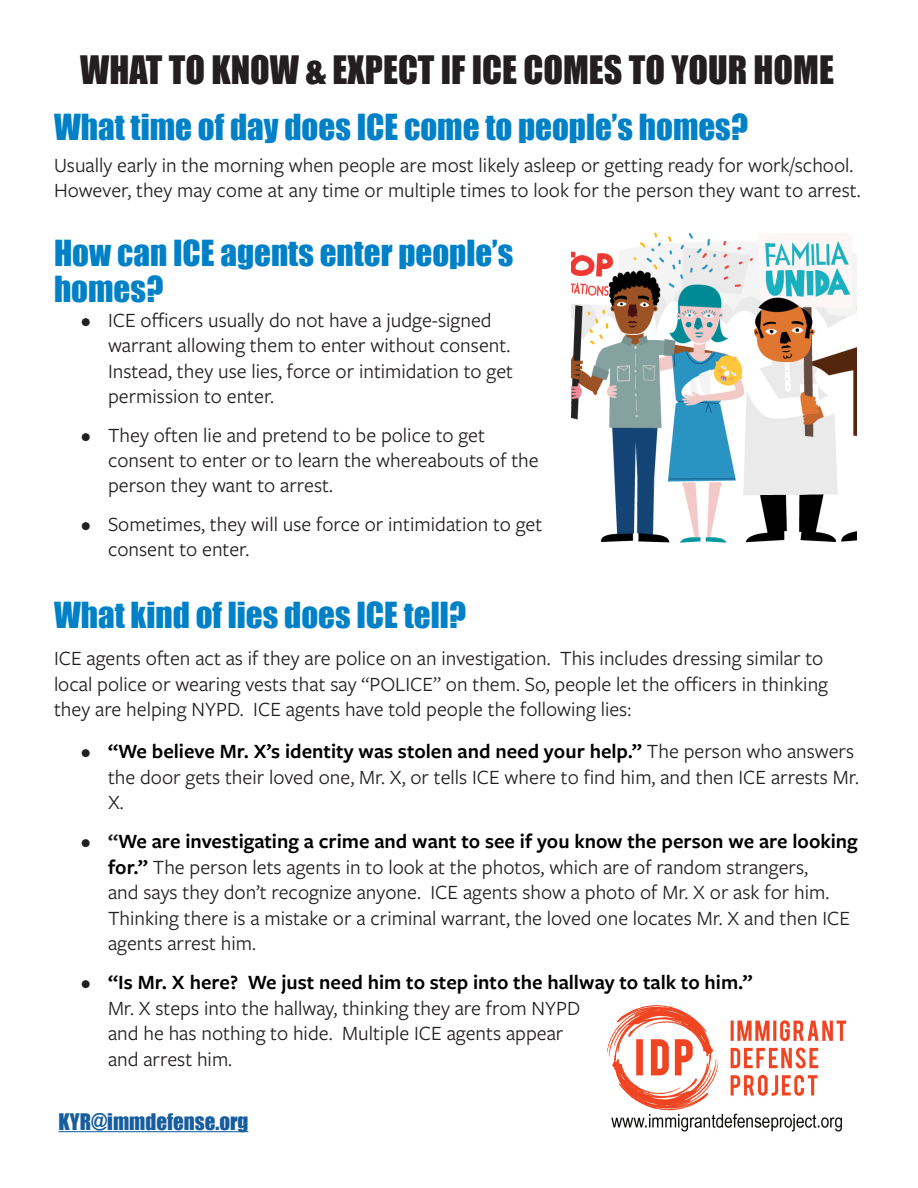
<style>
.page{position:relative;width:918px;height:1188px;background:#fff}
.page>*{position:absolute;margin:0;border:0;box-sizing:border-box;transform-origin:0 0}
.blue_header{font:36px "Impact";color:#231f20}
.blue_header_small{font:33px/36px "Impact";color:#0081c7}
.regular_text{font:33px "Impact";color:#0081c7}
.regular_text-2{font:21px/25.5px "Freight Sans Pro";color:#231f20}
.blue_header_small-2{font:21px "Impact";color:#175d9e}
.s1{font-weight:600}
.s2{font-weight:600;color:#000}
</style>
<div class="page">
<img style="left:572px;top:232px;width:284px;height:311px">
<img style="left:606px;top:1005px;width:241px;height:127px">
<hr style="left:58px;top:1131px;width:190px;height:1px;background:#175d9e">
<p class="blue_header" style="left:80px;top:42px;width:755px">WHAT TO KNOW &amp; EXPECT IF ICE COMES TO YOUR HOME</p>
<p class="blue_header_small" style="left:54px;top:108px;width:696px">What time of day does ICE come to people’s homes?</p>
<p class="regular_text-2" style="left:54px;top:151px;width:808px">Usually early in the morning when people are most likely asleep or getting ready for work/school.<br>However, they may come at any time or multiple times to look for the person they want to arrest.</p>
<p class="blue_header_small" style="left:54px;top:234px;width:461px">How can ICE agents enter people’s homes?</p>
<p class="regular_text-2" style="left:108px;top:307px;width:407px;text-indent:-27px">• ICE officers usually do not have a judge-signed warrant allowing them to enter without consent.<br>Instead, they use lies, force or intimidation to get permission to enter.</p>
<p class="regular_text-2" style="left:108px;top:421px;width:432px;text-indent:-27px">• They often lie and pretend to be police to get consent to enter or to learn the whereabouts of the person they want to arrest.</p>
<p class="regular_text-2" style="left:108px;top:510px;width:436px;text-indent:-27px">• Sometimes, they will use force or intimidation to get consent to enter.</p>
<p class="regular_text" style="left:54px;top:589px;width:414px">What kind of lies does ICE tell?</p>
<p class="regular_text-2" style="left:54px;top:645px;width:776px">ICE agents often act as if they are police on an investigation. This includes dressing similar to local police or wearing vests that say “POLICE” on them. So, people let the officers in thinking they are helping NYPD. ICE agents have told people the following lies:</p>
<p class="regular_text-2" style="left:108px;top:738px;width:752px;text-indent:-27px"><span class="s1">•</span> <span class="s2">“We believe Mr. X’s identity was stolen and need your help.”</span> The person who answers the door gets their loved one, Mr. X, or tells ICE where to find him, and then ICE arrests Mr.<br>X.</p>
<p class="regular_text-2" style="left:108px;top:828px;width:751px;text-indent:-27px"><span class="s1">• “</span><span class="s2">We are investigating a crime and want to see if you know the person we are looking for.”</span> The person lets agents in to look at the photos, which are of random strangers,<br>and says they don’t recognize anyone. ICE agents show a photo of Mr. X or ask for him.<br>Thinking there is a mistake or a criminal warrant, the loved one locates Mr. X and then ICE agents arrest him.</p>
<p class="regular_text-2" style="left:108px;top:969px;width:646px;text-indent:-27px"><span class="s1">•</span> <span class="s2">“Is Mr. X here? We just need him to step into the hallway to talk to him.” </span>Mr. X steps into the hallway, thinking they are from NYPD<br>and he has nothing to hide. Multiple ICE agents appear<br>and arrest him.</p>
<p class="blue_header_small-2" style="left:58px;top:1105px;width:192px">KYR@immdefense.org</p>
</div>
